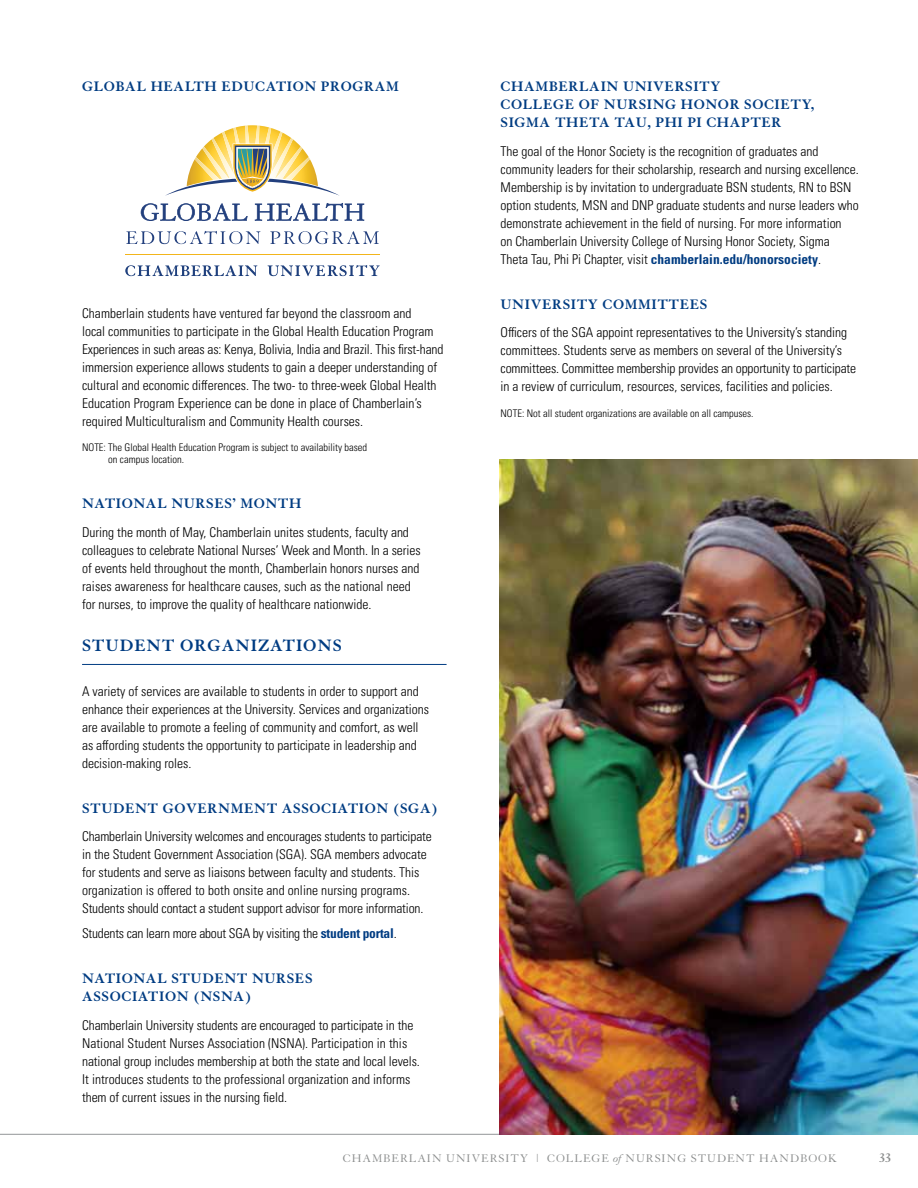
<style>
.page{position:relative;width:918px;height:1188px;background:#fff}
.page>*{position:absolute;margin:0;border:0;box-sizing:border-box;transform-origin:0 0}
.t1{font:700 18px "Granjon LT Std";letter-spacing:.05em;color:#003c82}
.t2{font:700 15px/18px "Granjon LT Std";letter-spacing:.04em;color:#003c82}
.t3{font:300 condensed 13.5px/18px "Univers LT Pro";color:#000}
.t4{font:700 13.5px "Granjon LT Std";color:#8a8c8c}
.t5{font:12px "Granjon LT Std";letter-spacing:.08em;color:#8a8c8c}
.t6{font:300 condensed 10.5px/12px "Univers LT Pro";color:#000}
.s1{font-weight:700;color:#003c82}
.s2{font-style:italic}
</style>
<div class="page">
<hr style="left:0;top:1134px;width:918px;height:1px;background:#939598">
<hr style="left:82px;top:664px;width:365px;height:1px;background:#003c82">
<img style="left:500px;top:460px;width:418px;height:675px">
<svg style="left:165px;top:125px;width:174px;height:71px"></svg>
<svg style="left:126px;top:231px;width:134px;height:13px"></svg>
<svg style="left:270px;top:231px;width:109px;height:13px"></svg>
<hr style="left:125px;top:254px;width:255px;height:1px;background:#f2b51b">
<svg style="left:141px;top:203px;width:107px;height:18px"></svg>
<svg style="left:255px;top:203px;width:109px;height:18px"></svg>
<svg style="left:125px;top:265px;width:132px;height:11px"></svg>
<svg style="left:268px;top:265px;width:112px;height:11px"></svg>
<p class="t2" style="left:82px;top:77px;width:318px">GLOBAL HEALTH EDUCATION PROGRAM</p>
<p class="t3" style="left:82px;top:303px;width:363px">Chamberlain students have ventured far beyond the classroom and<br>local communities to participate in the Global Health Education Program Experiences in such areas as: Kenya, Bolivia, India and Brazil. This first-hand immersion experience allows students to gain a deeper understanding of cultural and economic differences. The two- to three-week Global Health Education Program Experience can be done in place of Chamberlain’s required Multiculturalism and Community Health courses.</p>
<p class="t6" style="left:108px;top:441px;width:260px;text-indent:-26px">NOTE: The Global Health Education Program is subject to availability based on campus location.</p>
<p class="t2" style="left:82px;top:494px;width:221px">NATIONAL NURSES’ MONTH</p>
<p class="t3" style="left:82px;top:522px;width:340px">During the month of May, Chamberlain unites students, faculty and colleagues to celebrate National Nurses’ Week and Month. In a series of events held throughout the month, Chamberlain honors nurses and raises awareness for healthcare causes, such as the national need for nurses, to improve the quality of healthcare nationwide.</p>
<h1 class="t1" style="left:82px;top:635px;width:261px">STUDENT ORGANIZATIONS</h1>
<p class="t3" style="left:82px;top:681px;width:349px">A variety of services are available to students in order to support and enhance their experiences at the University. Services and organizations are available to promote a feeling of community and comfort, as well as affording students the opportunity to participate in leadership and decision-making roles.</p>
<p class="t2" style="left:82px;top:799px;width:358px">STUDENT GOVERNMENT ASSOCIATION (SGA)</p>
<p class="t3" style="left:82px;top:827px;width:351px">Chamberlain University welcomes and encourages students to participate in the Student Government Association (SGA). SGA members advocate for students and serve as liaisons between faculty and students. This organization is offered to both onsite and online nursing programs.<br>Students should contact a student support advisor for more information.</p>
<p class="t3" style="left:82px;top:924px;width:316px">Students can learn more about SGA by visiting the <span class="s1">student portal</span>.</p>
<p class="t2" style="left:82px;top:969px;width:232px">NATIONAL STUDENT NURSES<br>ASSOCIATION (NSNA)</p>
<p class="t3" style="left:82px;top:1015px;width:339px">Chamberlain University students are encouraged to participate in the National Student Nurses Association (NSNA). Participation in this national group includes membership at both the state and local levels.<br>It introduces students to the professional organization and informs them of current issues in the nursing field.</p>
<p class="t2" style="left:501px;top:77px;width:315px">CHAMBERLAIN UNIVERSITY<br>COLLEGE OF NURSING HONOR SOCIETY,<br>SIGMA THETA TAU, PHI PI CHAPTER</p>
<p class="t3" style="left:501px;top:141px;width:360px">The goal of the Honor Society is the recognition of graduates and community leaders for their scholarship, research and nursing excellence.<br>Membership is by invitation to undergraduate BSN students, RN to BSN option students, MSN and DNP graduate students and nurse leaders who demonstrate achievement in the field of nursing. For more information<br>on Chamberlain University College of Nursing Honor Society, Sigma Theta Tau, Phi Pi Chapter, visit <span class="s1">chamberlain.edu/honorsociety</span>.</p>
<p class="t2" style="left:501px;top:295px;width:208px">UNIVERSITY COMMITTEES</p>
<p class="t3" style="left:501px;top:323px;width:357px">Officers of the SGA appoint representatives to the University’s standing committees. Students serve as members on several of the University’s committees. Committee membership provides an opportunity to participate in a review of curriculum, resources, services, facilities and policies.</p>
<p class="t6" style="left:501px;top:407px;width:255px">NOTE: Not all student organizations are available on all campuses.</p>
<p class="t5" style="left:343px;top:1152px;width:496px">CHAMBERLAIN UNIVERSITY | COLLEGE <span class="s2">of</span> NURSING STUDENT HANDBOOK</p>
<p class="t4" style="left:879px;top:1150px;width:13px">33</p>
</div>
